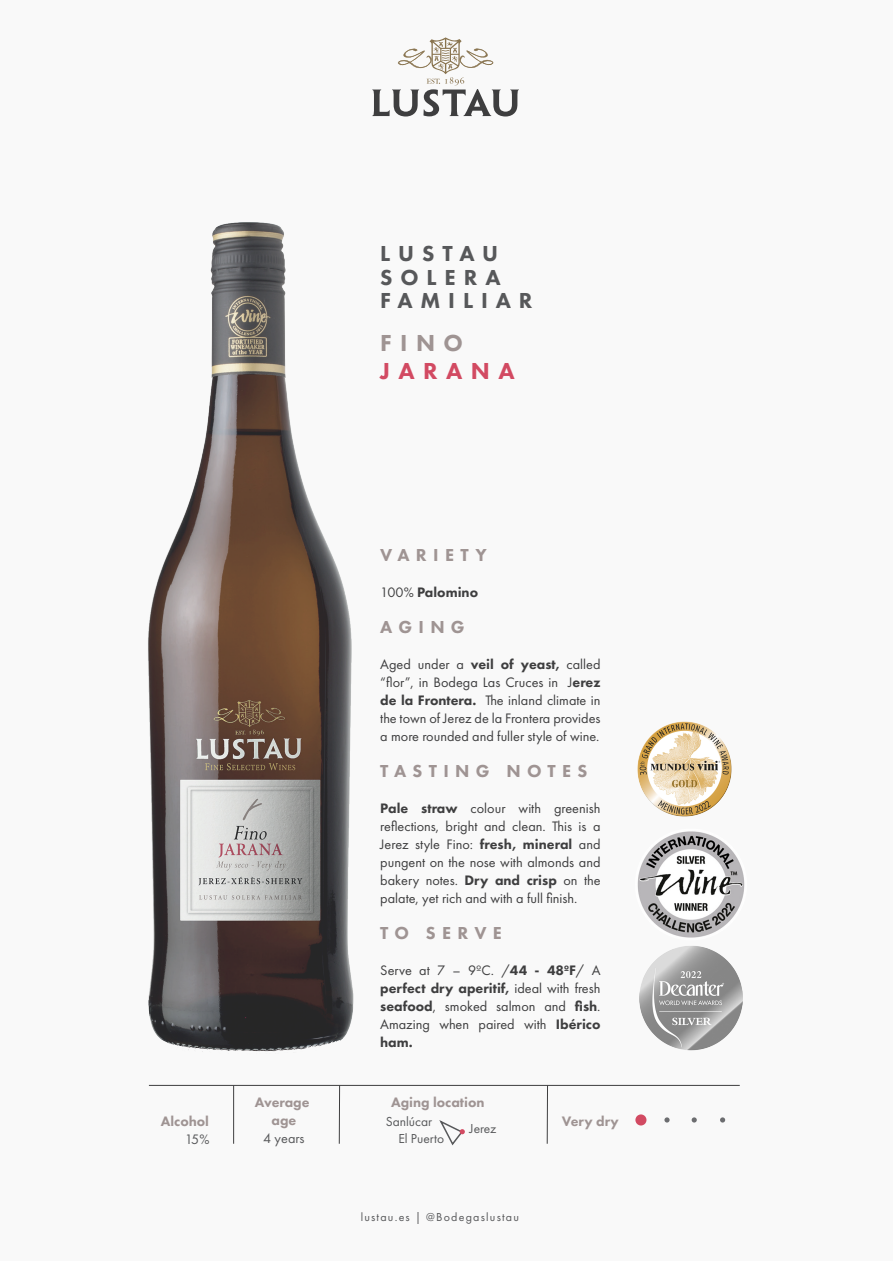
<style>
.page{position:relative;width:893px;height:1263px;background:#fff}
.page>*{position:absolute;margin:0;border:0;box-sizing:border-box;transform-origin:0 0}
.t1{font:800 24px "Futura PT";letter-spacing:.35em;color:#d24a62}
.t2{font:800 24px "Futura PT";color:#9f9493}
.t3{font:800 22.5px/23.5px "Futura PT";letter-spacing:.35em;color:#57585a}
.t4{font:800 18px "Futura PT";letter-spacing:.35em;color:#9f9493}
.t5{font:14.25px/18px "Futura PT";color:#3e3e3f;text-align:justify}
.t6{font:800 14.25px "Futura PT";color:#9f9493}
.t7{font:800 14.25px "Futura PT";color:#3e3e3f}
.t8{font:14.25px "Futura PT";color:#57585a}
.t9{font:13.5px "Futura PT";color:#57585a}
.t10{font:12px "Futura PT";letter-spacing:.1em;color:#57585a}
.s1{font-weight:400}
.s2{font-weight:800}
</style>
<div class="page">
<div style="left:0;top:0;width:892px;height:1260px;background:#f9f9f9"></div>
<svg style="left:372px;top:37px;width:147px;height:79px"></svg>
<img style="left:148px;top:222px;width:206px;height:830px">
<hr style="left:149px;top:1085px;width:591px;height:1px;background:#3e3e3f">
<hr style="left:233px;top:1085px;width:1px;height:59px;background:#3e3e3f">
<hr style="left:339px;top:1085px;width:1px;height:59px;background:#3e3e3f">
<hr style="left:547px;top:1085px;width:1px;height:59px;background:#3e3e3f">
<svg style="left:439px;top:1120px;width:26px;height:26px"></svg>
<div style="left:635px;top:1114px;width:11px;height:11px;background:#d24a62;border-radius:50%"></div>
<svg style="left:664px;top:1117px;width:6px;height:5px"></svg>
<svg style="left:692px;top:1117px;width:5px;height:5px"></svg>
<svg style="left:720px;top:1117px;width:5px;height:5px"></svg>
<img style="left:637px;top:831px;width:108px;height:107px">
<img style="left:639px;top:946px;width:103px;height:105px">
<img style="left:637px;top:721px;width:95px;height:96px">
<h2 class="t3" style="left:380px;top:242px;width:154px">LUSTAU<br>SOLERA<br>FAMILIAR</h2>
<h1 class="t2" style="left:380px;top:327px;width:84px">FINO</h1>
<h1 class="t1" style="left:380px;top:356px;width:136px">JARANA</h1>
<p class="t6" style="left:161px;top:1112px;width:50px">Alcohol</p>
<p class="t8" style="left:185px;top:1131px;width:26px">15%</p>
<p class="t4" style="left:380px;top:544px;width:108px">VARIETY</p>
<p class="t7" style="left:380px;top:584px;width:99px"><span class="s1">100%</span> Palomino</p>
<p class="t4" style="left:380px;top:616px;width:86px">AGING</p>
<p class="t5" style="left:380px;top:656px;width:222px">Aged under a <span class="s2">veil of yeast,</span> called “flor”, in Bodega Las Cruces in J<span class="s2">erez de la Frontera.</span> The inland climate in the town of Jerez de la Frontera provides a more rounded and fuller style of wine.</p>
<p class="t4" style="left:380px;top:760px;width:209px">TASTING NOTES</p>
<p class="t5" style="left:380px;top:800px;width:222px"><span class="s2">Pale straw</span> colour with greenish reflections, bright and clean. This is a Jerez style Fino: <span class="s2">fresh, mineral</span> and pungent on the nose with almonds and bakery notes. <span class="s2">Dry and crisp</span> on the palate, yet rich and with a full finish.</p>
<p class="t4" style="left:380px;top:922px;width:123px">TO SERVE</p>
<p class="t5" style="left:380px;top:962px;width:222px">Serve at 7 – 9ºC. /<span class="s2">44 - 48ºF</span>/ A <span class="s2">perfect dry aperitif,</span> ideal with fresh <span class="s2">seafood</span>, smoked salmon and <span class="s2">fish</span>.<br>Amazing when paired with <span class="s2">Ibérico ham.</span></p>
<p class="t6" style="left:255px;top:1093px;width:56px">Average</p>
<p class="t6" style="left:391px;top:1093px;width:95px">Aging location</p>
<p class="t6" style="left:271px;top:1111px;width:26px">age</p>
<p class="t8" style="left:263px;top:1130px;width:43px">4 years</p>
<p class="t9" style="left:398px;top:1130px;width:47px">El Puerto</p>
<p class="t9" style="left:386px;top:1113px;width:48px">Sanlúcar</p>
<p class="t6" style="left:562px;top:1112px;width:59px">Very dry</p>
<p class="t9" style="left:470px;top:1120px;width:28px">Jerez</p>
<p class="t10" style="left:361px;top:1210px;width:160px">lustau.es | @Bodegaslustau</p>
</div>
